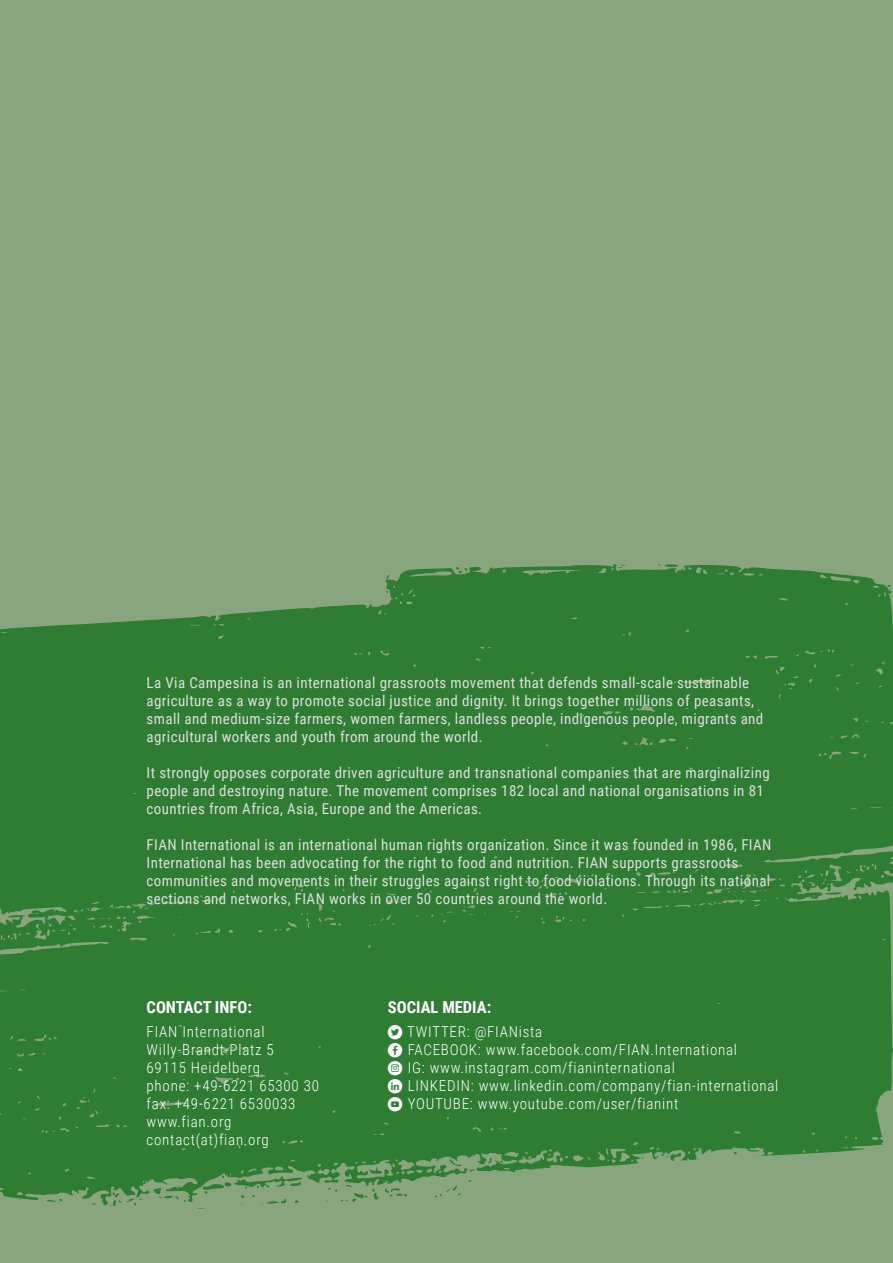
<style>
.page{position:relative;width:893px;height:1263px;background:#88a57d}
.page>*{position:absolute;margin:0;border:0;box-sizing:border-box;transform-origin:0 0}
.t1{font:700 16.5px "Roboto Condensed";color:#fff}
.t2{font:15px/18px "Roboto Condensed";letter-spacing:.025em;color:#dedede}
.t3{font:300 15px "Roboto Condensed";letter-spacing:.05em;color:#fff}
.s1{font-family:"Smartphone Pro";font-weight:400}
</style>
<div class="page">
<svg style="left:0;top:564px;width:893px;height:315px;fill:#2e7d33"></svg>
<hr style="left:664px;top:564px;width:14px;height:3px;background:#2e7d33;border-radius:50%">
<svg style="left:617px;top:565px;width:9px;height:3px"></svg>
<svg style="left:456px;top:567px;width:12px;height:6px"></svg>
<div style="left:0;top:879px;width:893px;height:321px;background:#2e7d33"></div>
<svg style="left:175px;top:897px;width:15px;height:6px"></svg>
<svg style="left:0;top:897px;width:3px;height:4px"></svg>
<svg style="left:208px;top:895px;width:9px;height:5px"></svg>
<svg style="left:251px;top:892px;width:21px;height:13px"></svg>
<div style="left:284px;top:888px;width:142px;height:46px;background:#2e7d33"></div>
<svg style="left:792px;top:880px;width:53px;height:18px"></svg>
<svg style="left:885px;top:877px;width:4px;height:3px"></svg>
<div style="left:437px;top:876px;width:271px;height:46px;background:#2e7d33"></div>
<svg style="left:216px;top:869px;width:21px;height:4px"></svg>
<svg style="left:806px;top:866px;width:56px;height:8px"></svg>
<svg style="left:668px;top:861px;width:7px;height:2px"></svg>
<svg style="left:35px;top:1150px;width:858px;height:59px"></svg>
<svg style="left:35px;top:1202px;width:4px;height:7px"></svg>
<svg style="left:241px;top:1168px;width:15px;height:6px"></svg>
<svg style="left:65px;top:1168px;width:4px;height:4px"></svg>
<svg style="left:275px;top:1166px;width:8px;height:5px"></svg>
<svg style="left:317px;top:1163px;width:21px;height:13px"></svg>
<svg style="left:356px;top:1159px;width:85px;height:19px"></svg>
<svg style="left:858px;top:1151px;width:35px;height:14px"></svg>
<svg style="left:598px;top:1148px;width:42px;height:15px"></svg>
<svg style="left:503px;top:1149px;width:88px;height:20px"></svg>
<svg style="left:687px;top:1147px;width:87px;height:15px"></svg>
<svg style="left:649px;top:1147px;width:11px;height:4px"></svg>
<svg style="left:282px;top:1140px;width:21px;height:3px"></svg>
<svg style="left:872px;top:1137px;width:21px;height:4px"></svg>
<svg style="left:734px;top:1131px;width:7px;height:2px"></svg>
<p class="t2" style="left:147px;top:673px;width:618px">La Via Campesina is an international grassroots movement that defends small-scale sustainable agriculture as a way to promote social justice and dignity. It brings together millions of peasants, small and medium-size farmers, women farmers, landless people, indigenous people, migrants and agricultural workers and youth from around the world.</p>
<p class="t2" style="left:147px;top:763px;width:625px">It strongly opposes corporate driven agriculture and transnational companies that are marginalizing people and destroying nature. The movement comprises 182 local and national organisations in 81 countries from Africa, Asia, Europe and the Americas.</p>
<p class="t2" style="left:147px;top:835px;width:626px">FIAN International is an international human rights organization. Since it was founded in 1986, FIAN International has been advocating for the right to food and nutrition. FIAN supports grassroots communities and movements in their struggles against right to food violations. Through its national sections and networks, FIAN works in over 50 countries around the world.</p>
<p class="t1" style="left:147px;top:996px;width:107px">CONTACT INFO:</p>
<p class="t3" style="left:147px;top:1021px;width:119px">FIAN International</p>
<p class="t3" style="left:147px;top:1039px;width:129px">Willy-Brandt-Platz 5</p>
<p class="t3" style="left:147px;top:1057px;width:115px">69115 Heidelberg</p>
<p class="t3" style="left:147px;top:1075px;width:174px">phone: +49-6221 65300 30</p>
<p class="t3" style="left:147px;top:1093px;width:150px">fax: +49-6221 6530033</p>
<p class="t3" style="left:147px;top:1111px;width:86px">www.fian.org</p>
<p class="t3" style="left:147px;top:1129px;width:124px">contact(at)fian.org</p>
<p class="t1" style="left:388px;top:996px;width:105px">SOCIAL MEDIA:</p>
<p class="t3" style="left:388px;top:1021px;width:156px"><span class="s1">t</span> TWITTER: @FIANista</p>
<p class="t3" style="left:388px;top:1039px;width:351px"><span class="s1">f</span> FACEBOOK: www.facebook.com/FIAN.International</p>
<p class="t3" style="left:388px;top:1057px;width:288px"><span class="s1">l</span> IG: www.instagram.com/fianinternational</p>
<p class="t3" style="left:388px;top:1075px;width:392px"><span class="s1">n</span> LINKEDIN: www.linkedin.com/company/fian-international</p>
<p class="t3" style="left:388px;top:1093px;width:292px"><span class="s1">y</span> YOUTUBE: www.youtube.com/user/fianint</p>
</div>
